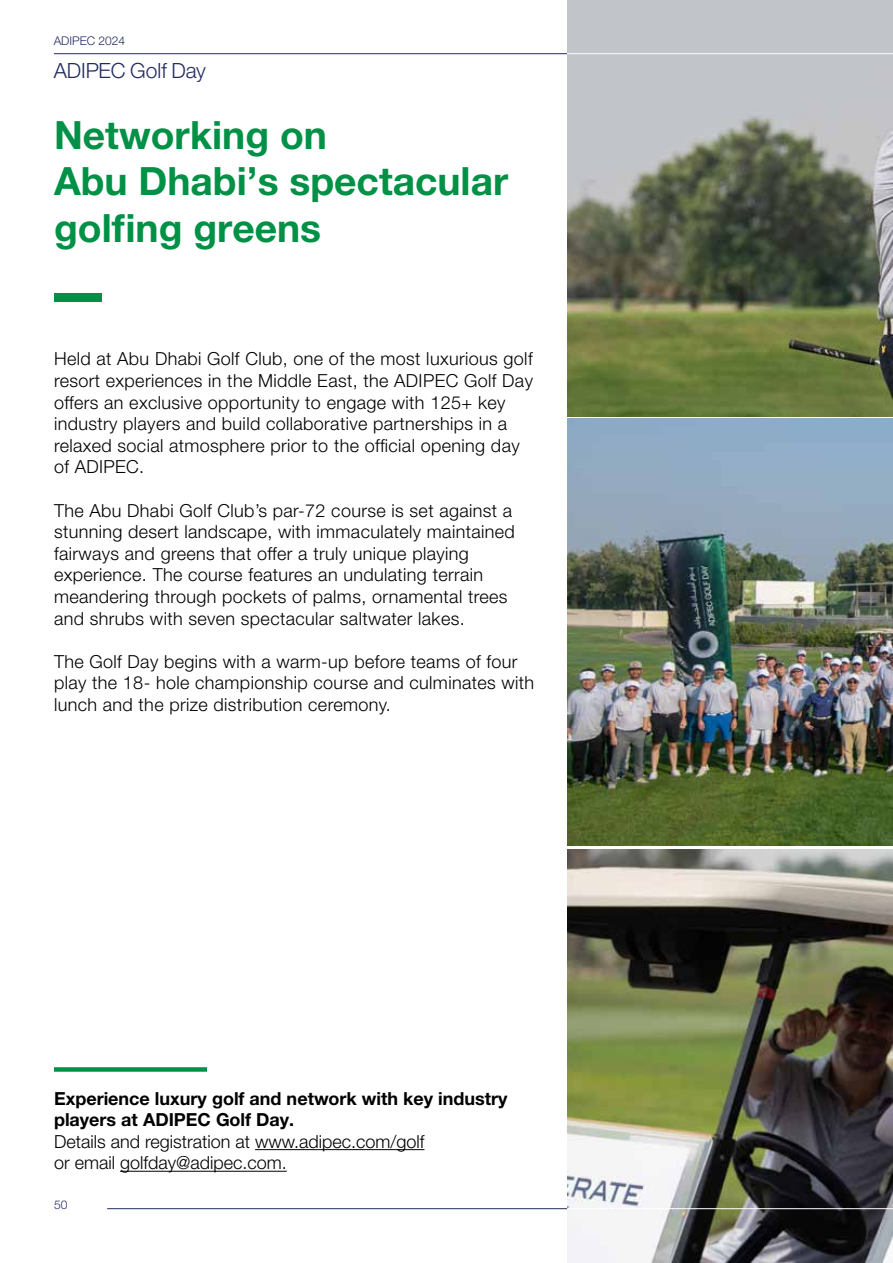
<style>
.page{position:relative;width:893px;height:1263px;background:#fff}
.page>*{position:absolute;margin:0;border:0;box-sizing:border-box;transform-origin:0 0}
.t1{font:700 39px/46.8px "Helvetica Neue LT Pro";color:#009146}
.t2{font:300 21px "Helvetica Neue LT Pro";letter-spacing:-.005em;color:#222b61}
.t3{font:300 18px/21.6px "Helvetica Neue LT Pro";letter-spacing:.02em;color:#000}
.t4{font:300 18px/21.6px "Helvetica Neue LT Pro";color:#000}
.t5{font:700 18px/21.6px "Helvetica Neue LT Pro";color:#000}
.t6{font:300 12px "Helvetica Neue LT Pro";color:#222b61}
</style>
<div class="page">
<img style="left:567px;top:849px;width:326px;height:414px">
<img style="left:567px;top:0;width:326px;height:416px">
<img style="left:567px;top:419px;width:326px;height:427px">
<div style="left:54px;top:293px;width:47px;height:8px;background:#009146"></div>
<hr style="left:255px;top:1149px;width:169px;height:1px;background:#000">
<hr style="left:120px;top:1171px;width:167px;height:1px;background:#000">
<div style="left:54px;top:1067px;width:153px;height:5px;background:#009146"></div>
<hr style="left:54px;top:53px;width:513px;height:1px;background:#222b61">
<hr style="left:567px;top:53px;width:326px;height:1px;background:#fff">
<hr style="left:567px;top:1208px;width:326px;height:1px;background:#fff">
<hr style="left:107px;top:1208px;width:460px;height:1px;background:#222b61">
<p class="t6" style="left:54px;top:33px;width:73px">ADIPEC 2024</p>
<p class="t2" style="left:54px;top:58px;width:154px">ADIPEC Golf Day</p>
<h1 class="t1" style="left:54px;top:110px;width:456px">Networking on<br>Abu Dhabi’s spectacular golfing greens</h1>
<p class="t3" style="left:54px;top:348px;width:480px">Held at Abu Dhabi Golf Club, one of the most luxurious golf resort experiences in the Middle East, the ADIPEC Golf Day offers an exclusive opportunity to engage with 125+ key industry players and build collaborative partnerships in a relaxed social atmosphere prior to the official opening day of ADIPEC.</p>
<p class="t3" style="left:54px;top:499px;width:462px">The Abu Dhabi Golf Club’s par-72 course is set against a stunning desert landscape, with immaculately maintained fairways and greens that offer a truly unique playing experience. The course features an undulating terrain meandering through pockets of palms, ornamental trees and shrubs with seven spectacular saltwater lakes.</p>
<p class="t3" style="left:54px;top:650px;width:482px">The Golf Day begins with a warm-up before teams of four play the 18- hole championship course and culminates with lunch and the prize distribution ceremony.</p>
<p class="t5" style="left:54px;top:1087px;width:455px">Experience luxury golf and network with key industry players at ADIPEC Golf Day.</p>
<p class="t4" style="left:54px;top:1130px;width:372px">Details and registration at www.adipec.com/golf or email golfday@adipec.com.</p>
<p class="t6" style="left:54px;top:1197px;width:15px">50</p>
</div>
